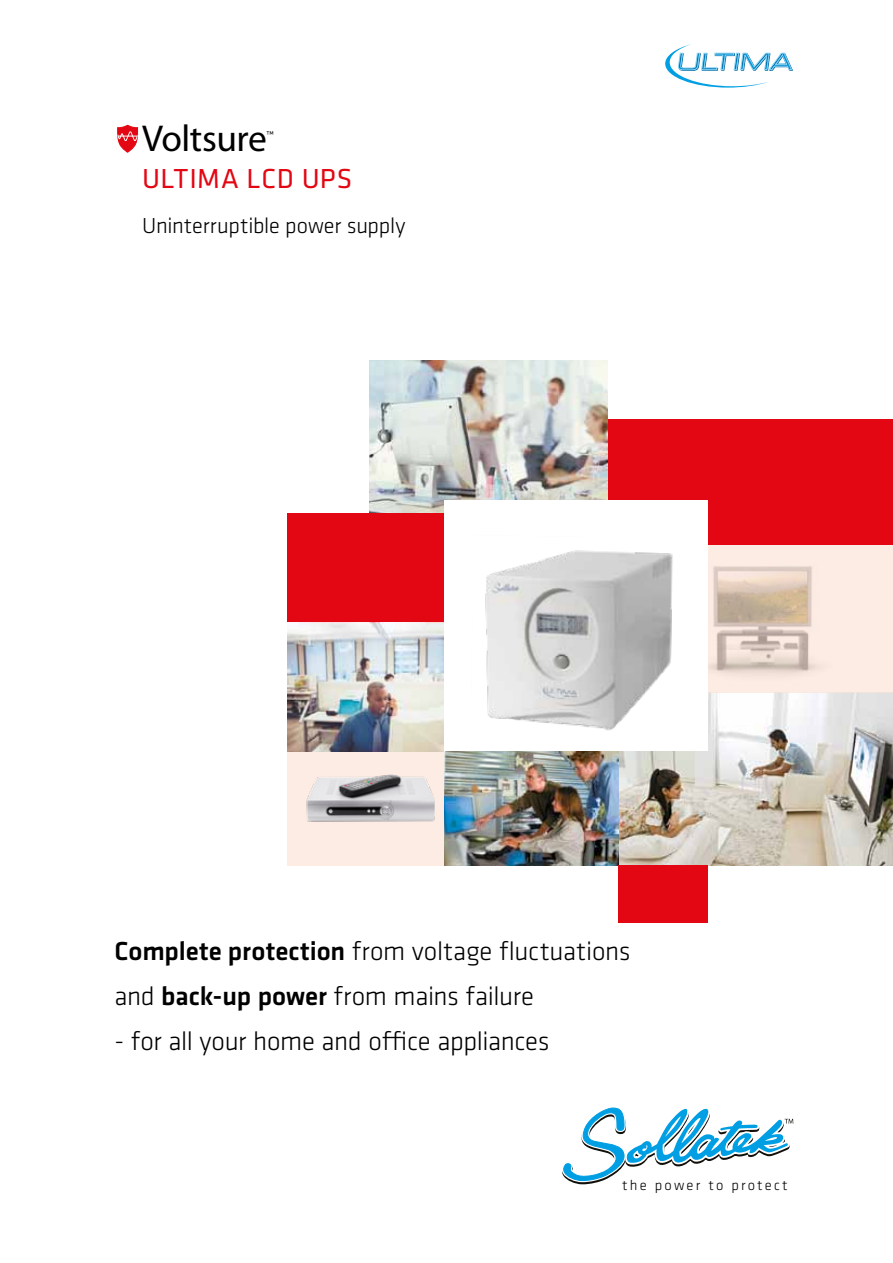
<style>
.page{position:relative;width:893px;height:1263px;background:#fff}
.page>*{position:absolute;margin:0;border:0;box-sizing:border-box;transform-origin:0 0}
.t1{font:37.5px "Myriad Pro";letter-spacing:-.015em;color:#000}
.t2{font:28.5px "Klavika";letter-spacing:.02em;color:#e30613}
.t3{font:300 27px/45px "Klavika";letter-spacing:-.01em;color:#000}
.t4{font:300 22.5px "Klavika";letter-spacing:-.01em;color:#000}
.t5{font:300 16.2px "Klavika";color:#000}
.t6{font:14.85px "Myriad";letter-spacing:.1em;color:#12100b}
.t7{font:300 14.7px "Klavika";letter-spacing:.15em;color:#000}
.s1{font-weight:500}
</style>
<div class="page">
<div style="left:600px;top:419px;width:293px;height:126px;background:#e30613"></div>
<div style="left:287px;top:752px;width:158px;height:113px;background:#fdece4"></div>
<img style="left:618px;top:693px;width:275px;height:172px">
<img style="left:444px;top:751px;width:174px;height:114px">
<img style="left:370px;top:360px;width:237px;height:153px">
<svg style="left:118px;top:125px;width:20px;height:27px"></svg>
<div style="left:287px;top:513px;width:157px;height:110px;background:#e30613"></div>
<img style="left:287px;top:623px;width:157px;height:129px">
<svg style="left:708px;top:545px;width:185px;height:148px;background:#eeddd2"></svg>
<div style="left:445px;top:500px;width:263px;height:251px;background:#fff"></div>
<img style="left:470px;top:550px;width:219px;height:203px">
<svg style="left:665px;top:44px;width:128px;height:44px"></svg>
<img style="left:306px;top:774px;width:129px;height:48px">
<div style="left:618px;top:865px;width:90px;height:58px;background:#e30613"></div>
<svg style="left:562px;top:1107px;width:231px;height:78px"></svg>
<h1 class="t1" style="left:142px;top:116px;width:126px">Voltsure</h1>
<p class="t2" style="left:142px;top:160px;width:211px">ULTIMA LCD UPS</p>
<p class="t4" style="left:142px;top:212px;width:265px">Uninterruptible power supply</p>
<p class="t5" style="left:266px;top:127px;width:10px">™</p>
<p class="t3" style="left:114px;top:928px;width:517px"><span class="s1">Complete protection</span> from voltage fluctuations and <span class="s1">back-up power</span> from mains failure</p>
<p class="t3" style="left:114px;top:1018px;width:437px">- for all your home and office appliances</p>
<p class="t6" style="left:633px;top:1171px;width:158px">the power to protect</p>
<p class="t7" style="left:622px;top:1176px;width:167px">the power to protect</p>
</div>
